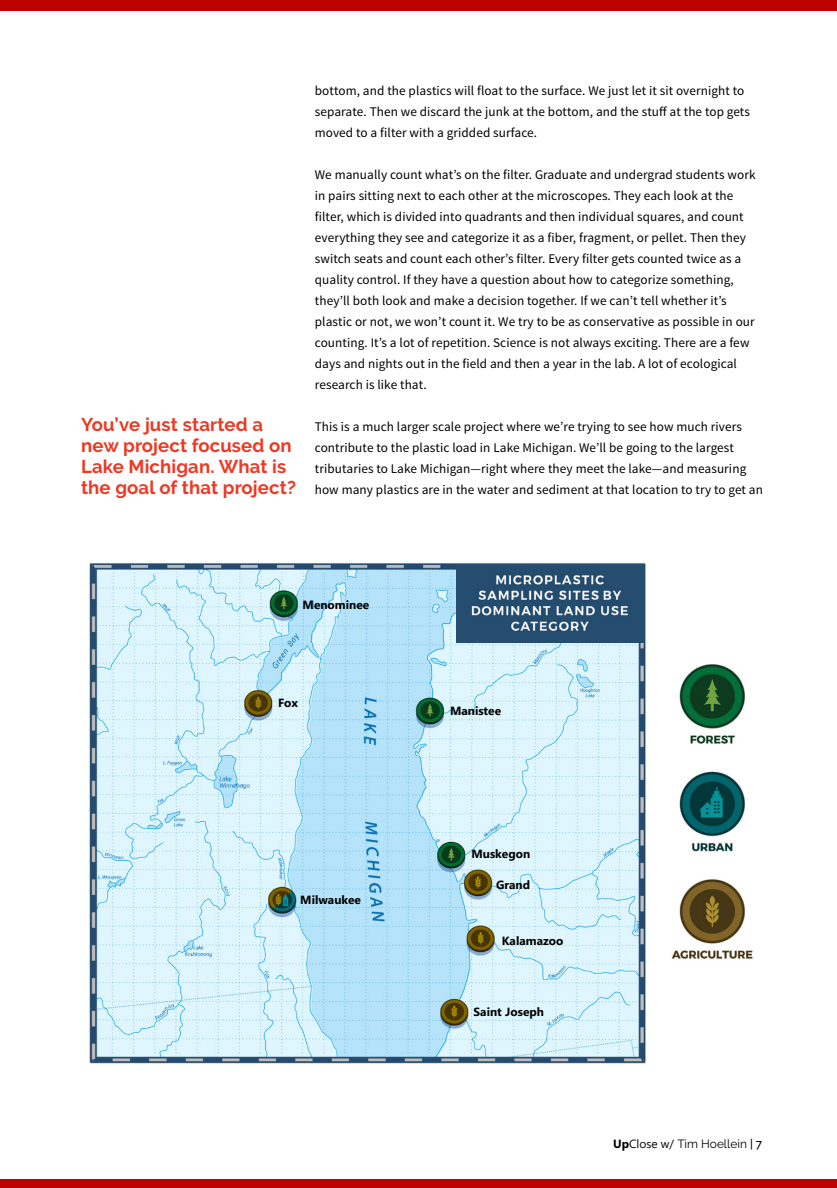
<style>
.page{position:relative;width:837px;height:1188px;background:#fff}
.page>*{position:absolute;margin:0;border:0;box-sizing:border-box;transform-origin:0 0}
.t1{font:700 18.45px/21.1px "Raleway";letter-spacing:.01em;color:#ee3823}
.t2{font:13.2px/21px "Source Sans Pro";letter-spacing:.005em;color:#000}
.t3{font:700 11.85px "Microsoft Phags Pa";color:#000}
.t4{font:11.85px "Raleway";color:#000}
.s1{font-family:"Microsoft Phags Pa";font-weight:700}
.s2{font-family:"Microsoft Phags Pa"}
.s3{font-weight:500}
</style>
<div class="page">
<div style="left:0;top:1179px;width:837px;height:9px;background:#bd0000"></div>
<div style="left:0;top:0;width:837px;height:10px;background:#bd0000"></div>
<img style="left:89px;top:563px;width:557px;height:501px">
<img style="left:456px;top:564px;width:188px;height:79px">
<img style="left:671px;top:664px;width:82px;height:295px">
<h1 class="t1" style="left:81px;top:414px;width:216px">You’ve just started a new project focused on<br>Lake Michigan. What is the goal of that project?</h1>
<p class="t2" style="left:315px;top:80px;width:437px">bottom, and the plastics will float to the surface. We just let it sit overnight to separate. Then we discard the junk at the bottom, and the stuff at the top gets moved to a filter with a gridded surface.</p>
<p class="t2" style="left:315px;top:164px;width:442px">We manually count what’s on the filter. Graduate and undergrad students work in pairs sitting next to each other at the microscopes. They each look at the filter, which is divided into quadrants and then individual squares, and count everything they see and categorize it as a fiber, fragment, or pellet. Then they switch seats and count each other’s filter. Every filter gets counted twice as a quality control. If they have a question about how to categorize something, they’ll both look and make a decision together. If we can’t tell whether it’s plastic or not, we won’t count it. We try to be as conservative as possible in our counting. It’s a lot of repetition. Science is not always exciting. There are a few days and nights out in the field and then a year in the lab. A lot of ecological research is like that.</p>
<p class="t2" style="left:315px;top:416px;width:450px">This is a much larger scale project where we’re trying to see how much rivers contribute to the plastic load in Lake Michigan. We’ll be going to the largest tributaries to Lake Michigan—right where they meet the lake—and measuring how many plastics are in the water and sediment at that location to try to get an</p>
<p class="t3" style="left:303px;top:596px;width:68px">Menominee</p>
<p class="t3" style="left:278px;top:695px;width:22px">Fox</p>
<p class="t3" style="left:300px;top:891px;width:62px">Milwaukee</p>
<p class="t3" style="left:450px;top:702px;width:53px">Manistee</p>
<p class="t3" style="left:471px;top:845px;width:60px">Muskegon</p>
<p class="t3" style="left:496px;top:876px;width:36px">Grand</p>
<p class="t3" style="left:502px;top:932px;width:63px">Kalamazoo</p>
<p class="t3" style="left:474px;top:1003px;width:72px">Saint Joseph</p>
<p class="t4" style="left:613px;top:1137px;width:151px"><span class="s1">Up</span><span class="s2">Close w/</span> Tim Hoellein <span class="s3">| 7</span></p>
</div>
